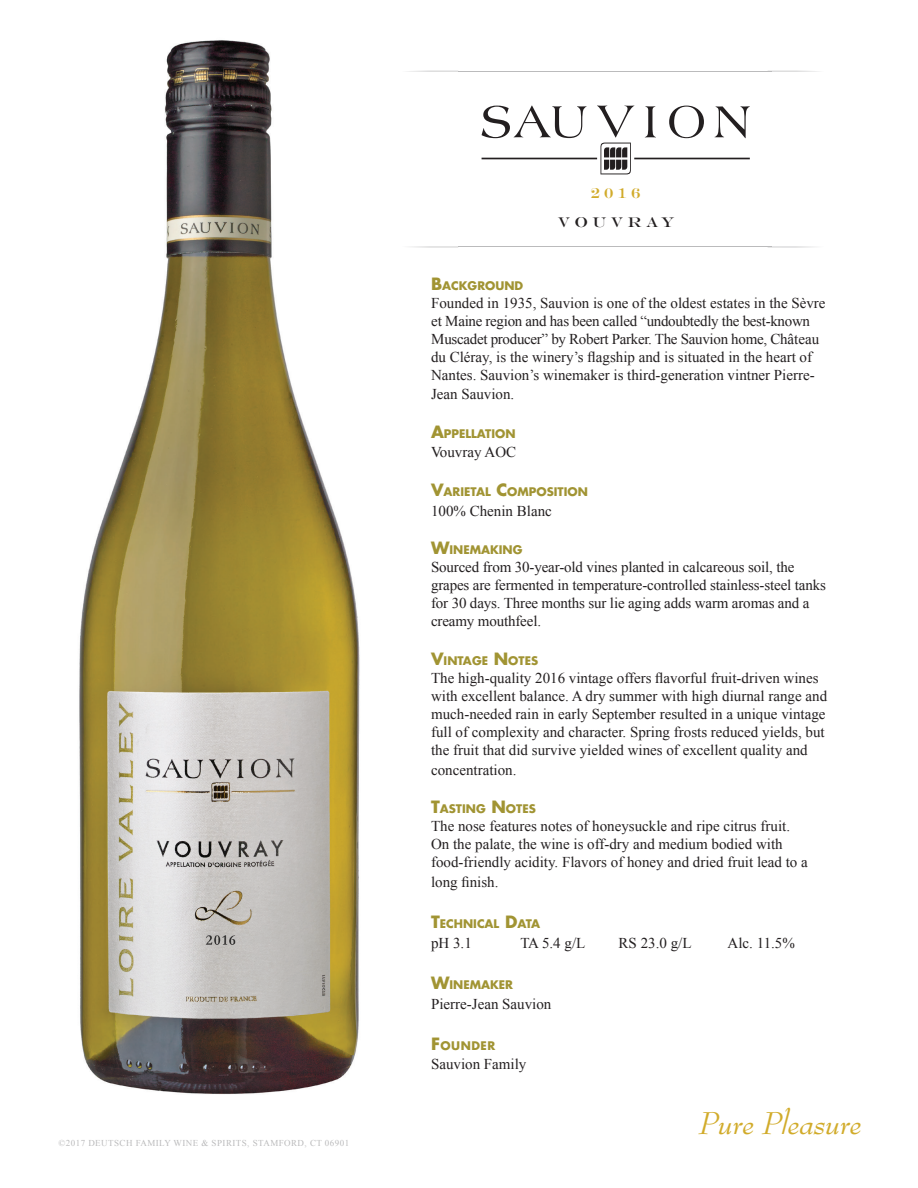
<style>
.page{position:relative;width:918px;height:1188px;background:#fff}
.page>*{position:absolute;margin:0;border:0;box-sizing:border-box;transform-origin:0 0}
.t1{font:italic 34.5px "Bernhard Modern Std";color:#d1ab2a}
.t2{font:15px/18px "Times New Roman";color:#231f20}
.t3{font:14.25px "Engravers";letter-spacing:.3em;color:#231f20}
.t4{font:14.25px "Engravers";color:#d1ab2a}
.t5{font:700 11.55px "Futura Std";color:#a19433}
.t6{font:9px "Times New Roman";letter-spacing:.05em;color:#bbbbbc}
.s1{font-size:16.5px}
</style>
<div class="page">
<svg style="left:482px;top:106px;width:268px;height:68px"></svg>
<svg style="left:415px;top:247px;width:43px;height:1px"></svg>
<svg style="left:772px;top:247px;width:40px;height:1px"></svg>
<hr style="left:458px;top:247px;width:314px;height:1px;background:#bbbbbc">
<svg style="left:407px;top:71px;width:51px;height:1px"></svg>
<svg style="left:772px;top:71px;width:47px;height:1px"></svg>
<hr style="left:458px;top:71px;width:314px;height:1px;background:#bbbbbc">
<img style="left:79px;top:40px;width:281px;height:1054px">
<p class="t6" style="left:59px;top:1137px;width:292px">©2017 DEUTSCH FAMILY WINE &amp; SPIRITS, STAMFORD, CT 06901</p>
<p class="t4" style="left:591px;top:185px;width:51px">2016</p>
<p class="t3" style="left:558px;top:214px;width:118px">VOUVRAY</p>
<p class="t5" style="left:431px;top:278px;width:94px"><span class="s1">B</span>ACKGROUND</p>
<p class="t2" style="left:431px;top:293px;width:396px">Founded in 1935, Sauvion is one of the oldest estates in the Sèvre et Maine region and has been called “undoubtedly the best-known Muscadet producer” by Robert Parker. The Sauvion home, Château du Cléray, is the winery’s flagship and is situated in the heart of Nantes. Sauvion’s winemaker is third-generation vintner Pierre-</p>
<p class="t2" style="left:431px;top:385px;width:85px">Jean Sauvion.</p>
<p class="t5" style="left:431px;top:426px;width:86px"><span class="s1">A</span>PPELLATION</p>
<p class="t2" style="left:431px;top:443px;width:87px">Vouvray AOC</p>
<p class="t5" style="left:431px;top:484px;width:158px"><span class="s1">V</span>ARIETAL <span class="s1">C</span>OMPOSITION</p>
<p class="t2" style="left:431px;top:501px;width:122px">100% Chenin Blanc</p>
<p class="t5" style="left:431px;top:542px;width:93px"><span class="s1">W</span>INEMAKING</p>
<p class="t2" style="left:431px;top:558px;width:396px">Sourced from 30-year-old vines planted in calcareous soil, the grapes are fermented in temperature-controlled stainless-steel tanks for 30 days. Three months sur lie aging adds warm aromas and a creamy mouthfeel.</p>
<p class="t5" style="left:431px;top:653px;width:109px"><span class="s1">V</span>INTAGE <span class="s1">N</span> OTES</p>
<p class="t2" style="left:431px;top:669px;width:398px">The high-quality 2016 vintage offers flavorful fruit-driven wines with excellent balance. A dry summer with high diurnal range and much-needed rain in early September resulted in a unique vintage full of complexity and character. Spring frosts reduced yields, but the fruit that did survive yielded wines of excellent quality and</p>
<p class="t2" style="left:431px;top:760px;width:87px">concentration.</p>
<p class="t5" style="left:431px;top:801px;width:106px"><span class="s1">T</span>ASTING <span class="s1">N</span> OTES</p>
<p class="t2" style="left:431px;top:817px;width:378px">The nose features notes of honeysuckle and ripe citrus fruit.<br>On the palate, the wine is off-dry and medium bodied with food-friendly acidity. Flavors of honey and dried fruit lead to a</p>
<p class="t2" style="left:431px;top:872px;width:69px">long finish.</p>
<p class="t5" style="left:431px;top:916px;width:111px"><span class="s1">T</span>ECHNICAL <span class="s1">D</span>ATA</p>
<p class="t2" style="left:431px;top:933px;width:42px">pH 3.1</p>
<p class="t2" style="left:520px;top:933px;width:67px">TA 5.4 g/L</p>
<p class="t2" style="left:619px;top:933px;width:74px">RS 23.0 g/L</p>
<p class="t2" style="left:728px;top:933px;width:69px">Alc. 11.5%</p>
<p class="t5" style="left:431px;top:977px;width:84px"><span class="s1">W</span>INEMAKER</p>
<p class="t2" style="left:431px;top:994px;width:122px">Pierre-Jean Sauvion</p>
<p class="t5" style="left:431px;top:1038px;width:66px"><span class="s1">F</span>OUNDER</p>
<p class="t2" style="left:431px;top:1055px;width:97px">Sauvion Family</p>
<h1 class="t1" style="left:699px;top:1105px;width:164px">Pure Pleasure</h1>
</div>
